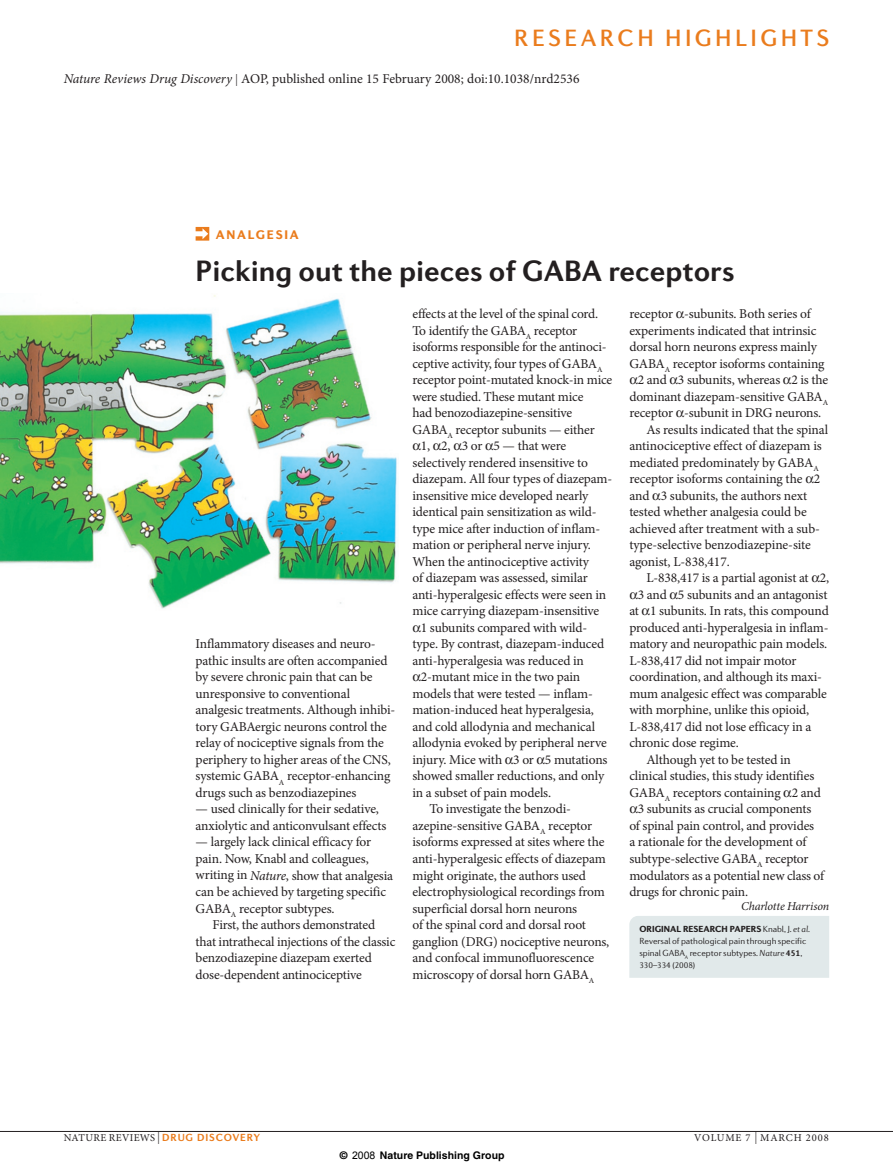
<style>
.page{position:relative;width:893px;height:1174px;background:#fff}
.page>*{position:absolute;margin:0;border:0;box-sizing:border-box;transform-origin:0 0}
.t1{font:700 30px "Diverda Sans LT Std";color:#231f20}
.t2{font:500 24px "Diverda Sans LT Std";letter-spacing:.14em;color:#ea7c1d}
.t3{font:13.5px/16.5px "Minion Pro";letter-spacing:-.01em;color:#231f20}
.t4{font:900 12.75px "Diverda Sans LT Std";color:#ea7c1d}
.t5{font:italic 12px "Minion Pro";letter-spacing:-.01em;color:#231f20}
.t6{font:700 10.5px "Helvetica";color:#000}
.t7{font:700 10.5px "Diverda Sans LT Std";letter-spacing:.075em;color:#ea7c1d}
.t8{font:10.5px "Minion Pro";letter-spacing:.085em;color:#231f20}
.t9{font:300 9px/12px "Diverda Sans LT Std";letter-spacing:-.005em;color:#231f20}
.s1{font-style:italic}
.s2{font-size:12px}
.s3{font-weight:900}
.s4{font-weight:700}
.s5{font-family:"Minion Pro";font-weight:400;color:#231f20}
.s6{font-family:"Minion Pro";font-weight:400;font-size:12px;color:#231f20}
.s7{font-family:"Arial";font-weight:400}
</style>
<div class="page">
<hr style="left:0;top:1131px;width:893px;height:1px;background:#231f20">
<img style="left:0;top:295px;width:397px;height:314px">
<div style="left:629px;top:916px;width:200px;height:61px;background:#e1e9ea"></div>
<svg style="left:196px;top:227px;width:13px;height:14px"></svg>
<h2 class="t2" style="left:514px;top:24px;width:316px">RESEARCH HIGHLIGHTS</h2>
<p class="t3" style="left:64px;top:71px;width:517px"><span class="s1">Nature Reviews Drug Discovery</span> <span class="s2">|</span> AOP, published online 15 February 2008; doi:10.1038/nrd2536</p>
<p class="t4" style="left:216px;top:227px;width:21px">ANALGESIA</p>
<h1 class="t1" style="left:196px;top:253px;width:540px">Picking out the pieces of GABA receptors</h1>
<p class="t3" style="left:196px;top:636px;width:201px">Inflammatory diseases and neuro&shy;pathic insults are often accompanied by severe chronic pain that can be unresponsive to conventional analg-esic treatments. Although inhibi&shy;tory GABAergic neurons control the relay of nociceptive signals from the periphery to higher areas of the CNS, systemic GABA<sub>A</sub> receptor-enhancing drugs such as benzodiazepines</p>
<p class="t3" style="left:196px;top:801px;width:192px">— used clinically for their sedative, anxiolytic and anticonvulsant effects</p>
<p class="t3" style="left:196px;top:834px;width:199px">— largely lack clinical efficacy for pain. Now, Knabl and colleagues, writing in <span class="s1">Nature</span>, show that analgesia can be achieved by targeting specific GABA<sub>A</sub> receptor subtypes.</p>
<p class="t3" style="left:196px;top:916px;width:201px;text-indent:17px">First, the authors demonstrated that intrathecal injections of the classic benzodiazepine diazepam exerted dose-dependent antinociceptive</p>
<p class="t3" style="left:412px;top:306px;width:187px">effects at the level of the spinal cord.</p>
<p class="t3" style="left:412px;top:322px;width:166px">To identify the GABA<sub>A</sub> receptor</p>
<p class="t3" style="left:412px;top:339px;width:196px">isoforms responsible for the antinoci-</p>
<p class="t3" style="left:412px;top:355px;width:191px">ceptive activity, four types of GABA<sub>A</sub></p>
<p class="t3" style="left:412px;top:372px;width:201px">receptor point-mutated knock-in mice</p>
<p class="t3" style="left:412px;top:388px;width:172px">were studied. These mutant mice</p>
<p class="t3" style="left:412px;top:405px;width:161px">had benozodiazepine-sensitive</p>
<p class="t3" style="left:412px;top:421px;width:184px">GABA<sub>A</sub> receptor subunits — either</p>
<p class="t3" style="left:421px;top:438px;width:147px">1, 2, 3 or 5 — that were</p>
<p class="t3" style="left:412px;top:454px;width:177px">selectively rendered insensitive to</p>
<p class="t3" style="left:412px;top:471px;width:200px">diazepam. All four types of diazepam-</p>
<p class="t3" style="left:412px;top:487px;width:178px">insensitive mice developed nearly</p>
<p class="t3" style="left:412px;top:504px;width:184px">identical pain sensitization as wild-</p>
<p class="t3" style="left:412px;top:520px;width:189px">type mice after induction of inflam-</p>
<p class="t3" style="left:412px;top:537px;width:180px">mation or peripheral nerve injury.</p>
<p class="t3" style="left:412px;top:553px;width:178px">When the antinociceptive activity</p>
<p class="t3" style="left:412px;top:570px;width:177px">of diazepam was assessed, similar</p>
<p class="t3" style="left:412px;top:586px;width:195px">anti-hyperalgesic effects were seen in</p>
<p class="t3" style="left:412px;top:603px;width:188px">mice carrying diazepam-insensitive</p>
<p class="t3" style="left:421px;top:619px;width:166px">1 subunits compared with wild-</p>
<p class="t3" style="left:412px;top:636px;width:193px">type. By contrast, diazepam-induced</p>
<p class="t3" style="left:412px;top:652px;width:173px">anti-hyperalgesia was reduced in</p>
<p class="t3" style="left:421px;top:669px;width:161px">2-mutant mice in the two pain</p>
<p class="t3" style="left:412px;top:685px;width:182px">models that were tested — inflam-</p>
<p class="t3" style="left:412px;top:702px;width:183px">mation-induced heat hyperalgesia,</p>
<p class="t3" style="left:412px;top:718px;width:184px">and cold allodynia and mechanical</p>
<p class="t3" style="left:412px;top:735px;width:196px">allodynia evoked by peripheral nerve</p>
<p class="t3" style="left:412px;top:751px;width:196px">injury. Mice with 3 or 5 mutations</p>
<p class="t3" style="left:412px;top:768px;width:193px">showed smaller reductions, and only</p>
<p class="t3" style="left:412px;top:784px;width:140px">in a subset of pain models.</p>
<p class="t3" style="left:429px;top:801px;width:143px">To investigate the benzodi-</p>
<p class="t3" style="left:412px;top:817px;width:181px">azepine-sensitive GABA<sub>A</sub> receptor</p>
<p class="t3" style="left:412px;top:834px;width:193px">isoforms expressed at sites where the</p>
<p class="t3" style="left:412px;top:850px;width:195px">anti-hyperalgesic effects of diazepam</p>
<p class="t3" style="left:412px;top:867px;width:175px">might originate, the authors used</p>
<p class="t3" style="left:412px;top:883px;width:194px">electrophysiological recordings from</p>
<p class="t3" style="left:412px;top:900px;width:166px">superficial dorsal horn neurons</p>
<p class="t3" style="left:412px;top:916px;width:175px">of the spinal cord and dorsal root</p>
<p class="t3" style="left:412px;top:933px;width:198px">ganglion (DRG) nociceptive neurons,</p>
<p class="t3" style="left:412px;top:949px;width:183px">and confocal immunofluorescence</p>
<p class="t3" style="left:412px;top:966px;width:183px">microscopy of dorsal horn GABA<sub>A</sub></p>
<p class="t3" style="left:629px;top:306px;width:183px">receptor -subunits. Both series of</p>
<p class="t3" style="left:629px;top:322px;width:189px">experiments indicated that intrinsic</p>
<p class="t3" style="left:629px;top:339px;width:189px">dorsal horn neurons express mainly</p>
<p class="t3" style="left:629px;top:355px;width:196px">GABA<sub>A</sub> receptor isoforms containing</p>
<p class="t3" style="left:638px;top:372px;width:192px">2 and 3 subunits, whereas 2 is the</p>
<p class="t3" style="left:629px;top:388px;width:200px">dominant diazepam-sensitive GABA<sub>A</sub></p>
<p class="t3" style="left:629px;top:405px;width:193px">receptor -subunit in DRG neurons.</p>
<p class="t3" style="left:646px;top:421px;width:183px">As results indicated that the spinal</p>
<p class="t3" style="left:629px;top:438px;width:194px">antinociceptive effect of diazepam is</p>
<p class="t3" style="left:629px;top:454px;width:191px">mediated predominately by GABA<sub>A</sub></p>
<p class="t3" style="left:629px;top:471px;width:192px">receptor isoforms containing the 2</p>
<p class="t3" style="left:629px;top:487px;width:179px">and 3 subunits, the authors next</p>
<p class="t3" style="left:629px;top:504px;width:179px">tested whether analgesia could be</p>
<p class="t3" style="left:629px;top:520px;width:192px">achieved after treatment with a sub-</p>
<p class="t3" style="left:629px;top:537px;width:183px">type-selective benzodiazepine-site</p>
<p class="t3" style="left:629px;top:553px;width:102px">agonist, L-838,417.</p>
<p class="t3" style="left:646px;top:570px;width:184px">L-838,417 is a partial agonist at 2,</p>
<p class="t3" style="left:638px;top:586px;width:191px">3 and 5 subunits and an antagonist</p>
<p class="t3" style="left:629px;top:603px;width:201px">at 1 subunits. In rats, this compound</p>
<p class="t3" style="left:629px;top:619px;width:201px">produced anti-hyperalgesia in inflam-</p>
<p class="t3" style="left:629px;top:636px;width:199px">matory and neuropathic pain models.</p>
<p class="t3" style="left:629px;top:652px;width:169px">L-838,417 did not impair motor</p>
<p class="t3" style="left:629px;top:669px;width:194px">coordination, and although its maxi-</p>
<p class="t3" style="left:629px;top:685px;width:199px">mum analgesic effect was comparable</p>
<p class="t3" style="left:629px;top:702px;width:181px">with morphine, unlike this opioid,</p>
<p class="t3" style="left:629px;top:718px;width:184px">L-838,417 did not lose efficacy in a</p>
<p class="t3" style="left:629px;top:735px;width:111px">chronic dose regime.</p>
<p class="t3" style="left:646px;top:751px;width:146px">Although yet to be tested in</p>
<p class="t3" style="left:629px;top:768px;width:186px">clinical studies, this study identifies</p>
<p class="t3" style="left:629px;top:784px;width:193px">GABA<sub>A</sub> receptors containing 2 and</p>
<p class="t3" style="left:638px;top:801px;width:175px">3 subunits as crucial components</p>
<p class="t3" style="left:629px;top:817px;width:186px">of spinal pain control, and provides</p>
<p class="t3" style="left:629px;top:834px;width:179px">a rationale for the development of</p>
<p class="t3" style="left:629px;top:850px;width:181px">subtype-selective GABA<sub>A</sub> receptor</p>
<p class="t3" style="left:629px;top:867px;width:196px">modulators as a potential new class of</p>
<p class="t3" style="left:629px;top:883px;width:120px">drugs for chronic pain.</p>
<p class="t5" style="left:741px;top:897px;width:89px">Charlotte Harrison</p>
<p class="t9" style="left:639px;top:922px;width:172px"><span class="s3">ORIGINAL RESEARCH PAPERS</span> Knabl, J. <span class="s1">et al</span>.<br>Reversal of pathological pain through specific spinal GABA<sub>A</sub> receptor subtypes. <span class="s1">Nature</span> <span class="s4">451</span>, 330–334 (2008)</p>
<p class="t8" style="left:64px;top:1130px;width:8px">nat</p>
<p class="t7" style="left:85px;top:1130px;width:176px"><span class="s5">ure reviews</span> <span class="s6">|</span> drug discovery</p>
<p class="t8" style="left:694px;top:1130px;width:76px">volume 7 <span class="s2">|</span> marc</p>
<p class="t8" style="left:794px;top:1130px;width:36px">h 2008</p>
<p class="t6" style="left:340px;top:1148px;width:166px">© <span class="s7">2008</span> Nature Publishing Group</p>
</div>
